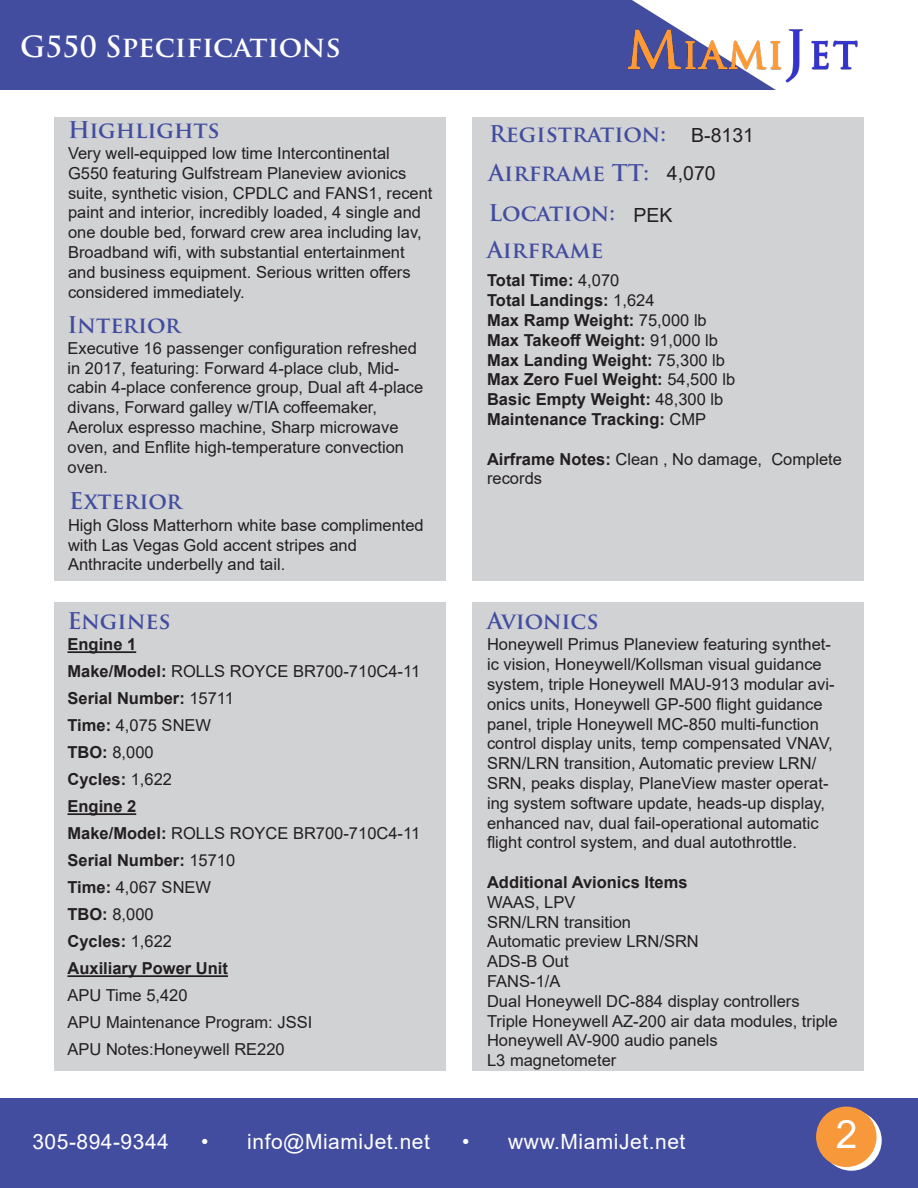
<style>
.page{position:relative;width:918px;height:1188px;background:#fff}
.page>*{position:absolute;margin:0;border:0;box-sizing:border-box;transform-origin:0 0}
.t1{font:39px "Arial";color:#fff}
.t2{font:700 28.5px "Trajan Pro";color:#fff}
.t3{font:700 22.5px "Trajan Pro";color:#434da0}
.t4{font:21px "Arial";letter-spacing:.025em;color:#fff}
.t5{font:19.5px "Arial";color:#231f20}
.t6{font:16.5px/19.8px "Arial";color:#231f20}
.t7{font:700 16.5px "Arial";color:#231f20}
.s1{font-weight:700}
.s2{font-weight:400}
</style>
<div class="page">
<div style="left:0;top:0;width:918px;height:90px;background:#434da0"></div>
<div style="left:801px;top:0;width:117px;height:93px;background:#fff"></div>
<svg style="left:632px;top:0;width:169px;height:24px;background:#e9eaf4"></svg>
<img style="left:627px;top:24px;width:231px;height:66px">
<div style="left:54px;top:117px;width:392px;height:463px;background:#d1d2d4"></div>
<div style="left:472px;top:117px;width:392px;height:463px;background:#d1d2d4"></div>
<div style="left:0;top:1098px;width:918px;height:90px;background:#434da0"></div>
<svg style="left:821px;top:1110px;width:61px;height:61px"></svg>
<div style="left:816px;top:1107px;width:61px;height:60px;background:#f7983b;border-radius:50%"></div>
<div style="left:54px;top:603px;width:392px;height:468px;background:#d1d2d4"></div>
<div style="left:472px;top:603px;width:392px;height:468px;background:#d1d2d4"></div>
<hr style="left:68px;top:651px;width:68px;height:2px;background:#231f20">
<hr style="left:68px;top:813px;width:68px;height:2px;background:#231f20">
<hr style="left:68px;top:975px;width:160px;height:2px;background:#231f20">
<p class="t2" style="left:20px;top:29px;width:322px">G550 Specifications</p>
<p class="t3" style="left:68px;top:116px;width:153px">Highlights</p>
<p class="t6" style="left:68px;top:143px;width:366px">Very well-equipped low time Intercontinental G550 featuring Gulfstream Planeview avionics suite, synthetic vision, CPDLC and FANS1, recent paint and interior, incredibly loaded, 4 single and one double bed, forward crew area including lav, Broadband wifi, with substantial entertainment and business equipment. Serious written offers considered immediately.</p>
<p class="t3" style="left:68px;top:310px;width:115px">Interior</p>
<p class="t6" style="left:68px;top:338px;width:357px">Executive 16 passenger configuration refreshed in 2017, featuring: Forward 4-place club, Mid&shy;cabin 4-place conference group, Dual aft 4-place divans, Forward galley w/TIA coffeemaker, Aerolux espresso machine, Sharp microwave oven, and Enflite high-temperature convection oven.</p>
<p class="t3" style="left:69px;top:487px;width:114px">Exterior</p>
<p class="t6" style="left:68px;top:515px;width:357px">High Gloss Matterhorn white base complimented with Las Vegas Gold accent stripes and<br>Anthracite underbelly and tail.</p>
<p class="t3" style="left:68px;top:606px;width:105px">Engines</p>
<p class="t7" style="left:68px;top:633px;width:70px">Engine 1</p>
<p class="t6" style="left:68px;top:662px;width:354px"><span class="s1">Make/Model:</span> ROLLS ROYCE BR700-710C4-11</p>
<p class="t7" style="left:68px;top:687px;width:168px">Serial Number: <span class="s2">15711</span></p>
<p class="t6" style="left:68px;top:716px;width:145px"><span class="s1">Time:</span> 4,075 SNEW</p>
<p class="t6" style="left:68px;top:743px;width:88px"><span class="s1">TBO:</span> 8,000</p>
<p class="t7" style="left:68px;top:768px;width:106px">Cycles: <span class="s2">1,622</span></p>
<p class="t7" style="left:68px;top:795px;width:70px">Engine 2</p>
<p class="t6" style="left:68px;top:824px;width:354px"><span class="s1">Make/Model:</span> ROLLS ROYCE BR700-710C4-11</p>
<p class="t7" style="left:68px;top:849px;width:169px">Serial Number: <span class="s2">15710</span></p>
<p class="t6" style="left:68px;top:878px;width:145px"><span class="s1">Time:</span> 4,067 SNEW</p>
<p class="t6" style="left:68px;top:905px;width:88px"><span class="s1">TBO:</span> 8,000</p>
<p class="t7" style="left:68px;top:930px;width:106px">Cycles: <span class="s2">1,622</span></p>
<p class="t7" style="left:68px;top:957px;width:162px">Auxiliary Power Unit</p>
<p class="t6" style="left:68px;top:986px;width:122px">APU Time 5,420</p>
<p class="t6" style="left:68px;top:1013px;width:246px">APU Maintenance Program: JSSI</p>
<p class="t6" style="left:68px;top:1040px;width:219px">APU Notes:Honeywell RE220</p>
<p class="t3" style="left:489px;top:119px;width:178px">Registration:</p>
<p class="t3" style="left:489px;top:158px;width:162px">Airframe TT:</p>
<p class="t3" style="left:489px;top:199px;width:128px">Location:</p>
<p class="t3" style="left:487px;top:236px;width:118px">Airframe</p>
<p class="t5" style="left:691px;top:122px;width:64px">B-8131</p>
<p class="t5" style="left:667px;top:159px;width:50px">4,070</p>
<p class="t5" style="left:633px;top:202px;width:41px">PEK</p>
<p class="t7" style="left:487px;top:269px;width:134px">Total Time: <span class="s2">4,070</span></p>
<p class="t7" style="left:487px;top:289px;width:169px">Total Landings: <span class="s2">1,624</span></p>
<p class="t7" style="left:487px;top:309px;width:221px">Max Ramp Weight: <span class="s2">75,000 lb</span></p>
<p class="t7" style="left:487px;top:328px;width:232px">Max Takeoff Weight: <span class="s2">91,000 lb</span></p>
<p class="t7" style="left:487px;top:348px;width:240px">Max Landing Weight: <span class="s2">75,300 lb</span></p>
<p class="t7" style="left:487px;top:368px;width:250px">Max Zero Fuel Weight: <span class="s2">54,500 lb</span></p>
<p class="t7" style="left:487px;top:388px;width:238px">Basic Empty Weight: <span class="s2">48,300 lb</span></p>
<p class="t7" style="left:487px;top:408px;width:221px">Maintenance Tracking: <span class="s2">CMP</span></p>
<p class="t6" style="left:487px;top:449px;width:356px"><span class="s1">Airframe Notes:</span> Clean , No damage, Complete records</p>
<p class="t3" style="left:487px;top:606px;width:113px">Avionics</p>
<p class="t6" style="left:487px;top:635px;width:349px">Honeywell Primus Planeview featuring synthet&shy;ic vision, Honeywell/Kollsman visual guidance system, triple Honeywell MAU-913 modular avi&shy;onics units, Honeywell GP-500 flight guidance panel, triple Honeywell MC-850 multi-function control display units, temp compensated VNAV, SRN/LRN transition, Automatic preview LRN/ SRN, peaks display, PlaneView master operat&shy;ing system software update, heads-up display, enhanced nav, dual fail-operational automatic flight control system, and dual autothrottle.</p>
<p class="t7" style="left:487px;top:871px;width:202px">Additional Avionics Items</p>
<p class="t6" style="left:487px;top:892px;width:90px">WAAS, LPV</p>
<p class="t6" style="left:487px;top:912px;width:145px">SRN/LRN transition</p>
<p class="t6" style="left:487px;top:932px;width:213px">Automatic preview LRN/SRN</p>
<p class="t6" style="left:487px;top:951px;width:83px">ADS-B Out</p>
<p class="t6" style="left:487px;top:971px;width:75px">FANS-1/A</p>
<p class="t6" style="left:487px;top:991px;width:314px">Dual Honeywell DC-884 display controllers</p>
<p class="t6" style="left:487px;top:1011px;width:352px">Triple Honeywell AZ-200 air data modules, triple<br>Honeywell AV-900 audio panels</p>
<p class="t6" style="left:487px;top:1050px;width:131px">L3 magnetometer</p>
<p class="t4" style="left:32px;top:1127px;width:138px">305-894-9344</p>
<p class="t4" style="left:201px;top:1127px;width:230px">• info@MiamiJet.net</p>
<p class="t4" style="left:462px;top:1127px;width:225px">• www.MiamiJet.net</p>
<p class="t1" style="left:836px;top:1108px;width:23px">2</p>
</div>
